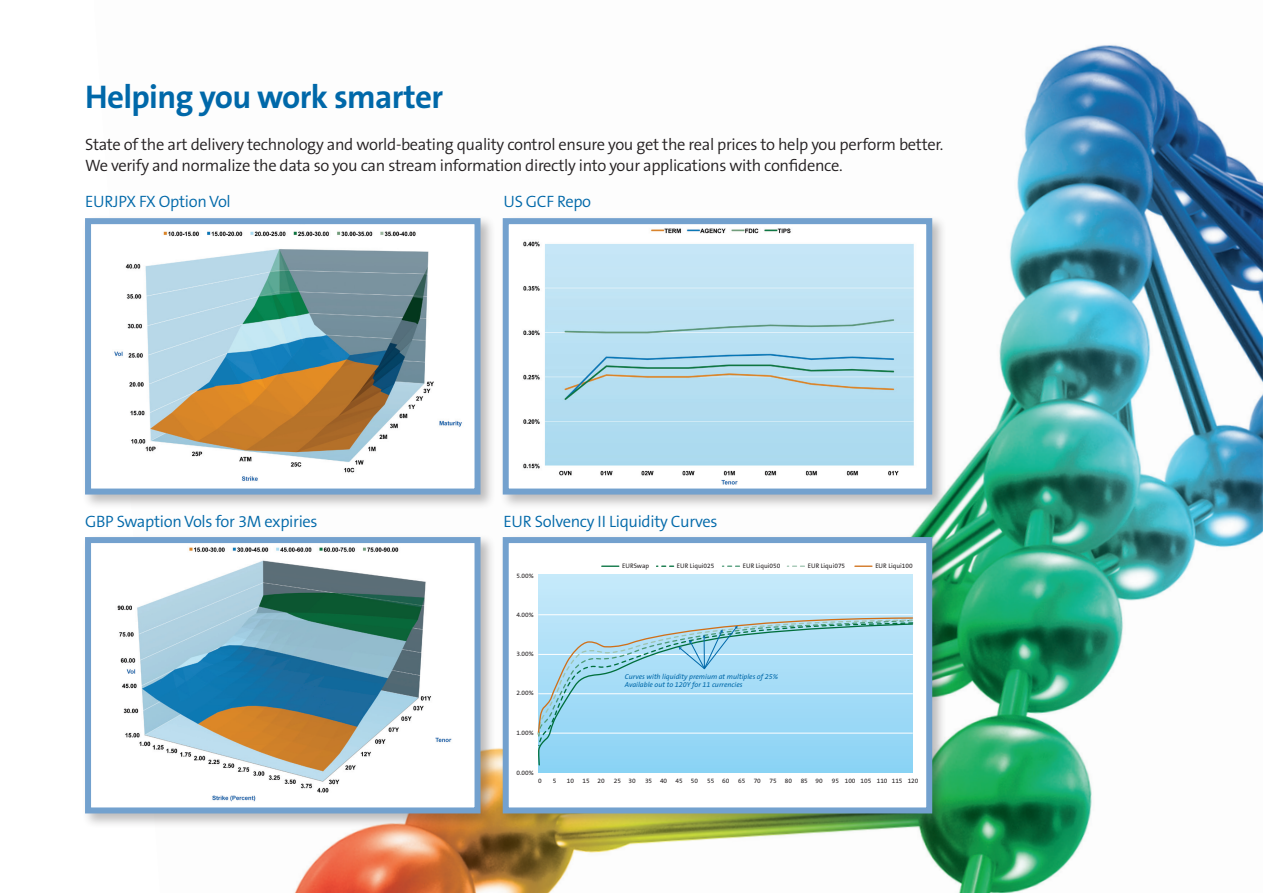
<style>
.page{position:relative;width:1263px;height:893px;background:#fff}
.page>*{position:absolute;margin:0;border:0;box-sizing:border-box;transform-origin:0 0}
.t1{font:700 33px "The Sans B7";letter-spacing:-.02em;color:#0068a9}
.t2{font:300 16.5px/21px "The Sans B4";letter-spacing:-.02em;color:#231f20}
.t3{font:300 16.5px "The Sans B4";letter-spacing:-.02em;color:#0068a9}
.t4{font:italic 7.2px/8.7px "The Sans B5 Plain";color:#0068a9}
.t5{font:6.6px "The Sans B5 Plain";color:#231f20}
</style>
<div class="page">
<img style="left:294px;top:44px;width:969px;height:849px">
<div style="left:500px;top:215px;width:447px;height:294px;background:#231f20;opacity:.3"></div>
<div style="left:506px;top:221px;width:423px;height:271px;background:#fff"></div>
<img style="left:523px;top:228px;width:391px;height:257px">
<div style="left:503px;top:218px;width:429px;height:277px;border:6px solid #73a1ce"></div>
<div style="left:82px;top:215px;width:414px;height:294px;background:#231f20;opacity:.3"></div>
<img style="left:92px;top:225px;width:381px;height:263px">
<div style="left:85px;top:218px;width:395px;height:277px;border:6px solid #73a1ce"></div>
<div style="left:500px;top:534px;width:447px;height:294px;background:#231f20;opacity:.3"></div>
<div style="left:506px;top:540px;width:423px;height:270px;background:#fff"></div>
<svg style="left:538px;top:575px;width:375px;height:197px;background:#b9e4f8"></svg>
<hr style="left:538px;top:614px;width:375px;height:1px;background:#fff">
<svg style="left:787px;top:566px;width:17px;height:1px"></svg>
<svg style="left:855px;top:566px;width:17px;height:1px"></svg>
<svg style="left:656px;top:566px;width:18px;height:1px"></svg>
<svg style="left:722px;top:566px;width:17px;height:1px"></svg>
<svg style="left:602px;top:566px;width:17px;height:1px"></svg>
<div style="left:538px;top:747px;width:375px;height:19px;background:#8fd4f5"></div>
<div style="left:538px;top:741px;width:375px;height:6px;background:#93d6f5"></div>
<div style="left:538px;top:735px;width:375px;height:6px;background:#95d7f6"></div>
<svg style="left:537px;top:617px;width:377px;height:118px;background:#a6d9ef"></svg>
<div style="left:503px;top:537px;width:429px;height:276px;border:6px solid #73a1ce"></div>
<div style="left:82px;top:534px;width:414px;height:294px;background:#231f20;opacity:.3"></div>
<img style="left:92px;top:544px;width:381px;height:261px">
<div style="left:85px;top:537px;width:395px;height:276px;border:6px solid #73a1ce"></div>
<p class="t1" style="left:85px;top:80px;width:360px">Helping you work smarter</p>
<p class="t2" style="left:85px;top:135px;width:860px">State of the art delivery technology and world-beating quality control ensure you get the real prices to help you perform better.<br>We verify and normalize the data so you can stream information directly into your applications with confidence.</p>
<p class="t3" style="left:85px;top:193px;width:147px">EURJPX FX Option Vol</p>
<p class="t3" style="left:503px;top:193px;width:89px">US GCF Repo</p>
<p class="t3" style="left:85px;top:513px;width:234px">GBP Swaption Vols for 3M expiries</p>
<p class="t3" style="left:503px;top:513px;width:216px">EUR Solvency II Liquidity Curves</p>
<p class="t5" style="left:516px;top:573px;width:19px">5.00%</p>
<p class="t5" style="left:516px;top:611px;width:19px">4.00%</p>
<p class="t5" style="left:516px;top:650px;width:19px">3.00%</p>
<p class="t5" style="left:516px;top:689px;width:19px">2.00%</p>
<p class="t5" style="left:516px;top:729px;width:19px">1.00%</p>
<p class="t5" style="left:516px;top:770px;width:19px">0.00%</p>
<p class="t5" style="left:622px;top:562px;width:28px">EURSwap</p>
<p class="t5" style="left:743px;top:562px;width:39px">EUR Liqui050</p>
<p class="t5" style="left:677px;top:562px;width:39px">EUR Liqui025</p>
<p class="t5" style="left:808px;top:562px;width:39px">EUR Liqui075</p>
<p class="t5" style="left:875px;top:562px;width:39px">EUR Liqui100</p>
<p class="t4" style="left:625px;top:672px;width:155px">Curves with liquidity premium at multiples of 25%<br>Available out to 120Y for 11 currencies</p>
<p class="t5" style="left:538px;top:777px;width:5px">0</p>
<p class="t5" style="left:553px;top:777px;width:5px">5</p>
<p class="t5" style="left:567px;top:777px;width:9px">10</p>
<p class="t5" style="left:582px;top:777px;width:24px">15 20</p>
<p class="t5" style="left:614px;top:777px;width:23px">25 30</p>
<p class="t5" style="left:645px;top:777px;width:24px">35 40</p>
<p class="t5" style="left:675px;top:777px;width:9px">45</p>
<p class="t5" style="left:691px;top:777px;width:9px">50</p>
<p class="t5" style="left:707px;top:777px;width:24px">55 60</p>
<p class="t5" style="left:738px;top:777px;width:9px">65</p>
<p class="t5" style="left:754px;top:777px;width:9px">70</p>
<p class="t5" style="left:769px;top:777px;width:9px">75</p>
<p class="t5" style="left:785px;top:777px;width:9px">80</p>
<p class="t5" style="left:801px;top:777px;width:24px">85 90</p>
<p class="t5" style="left:832px;top:777px;width:88px">95 100 105 110 115 120</p>
</div>
